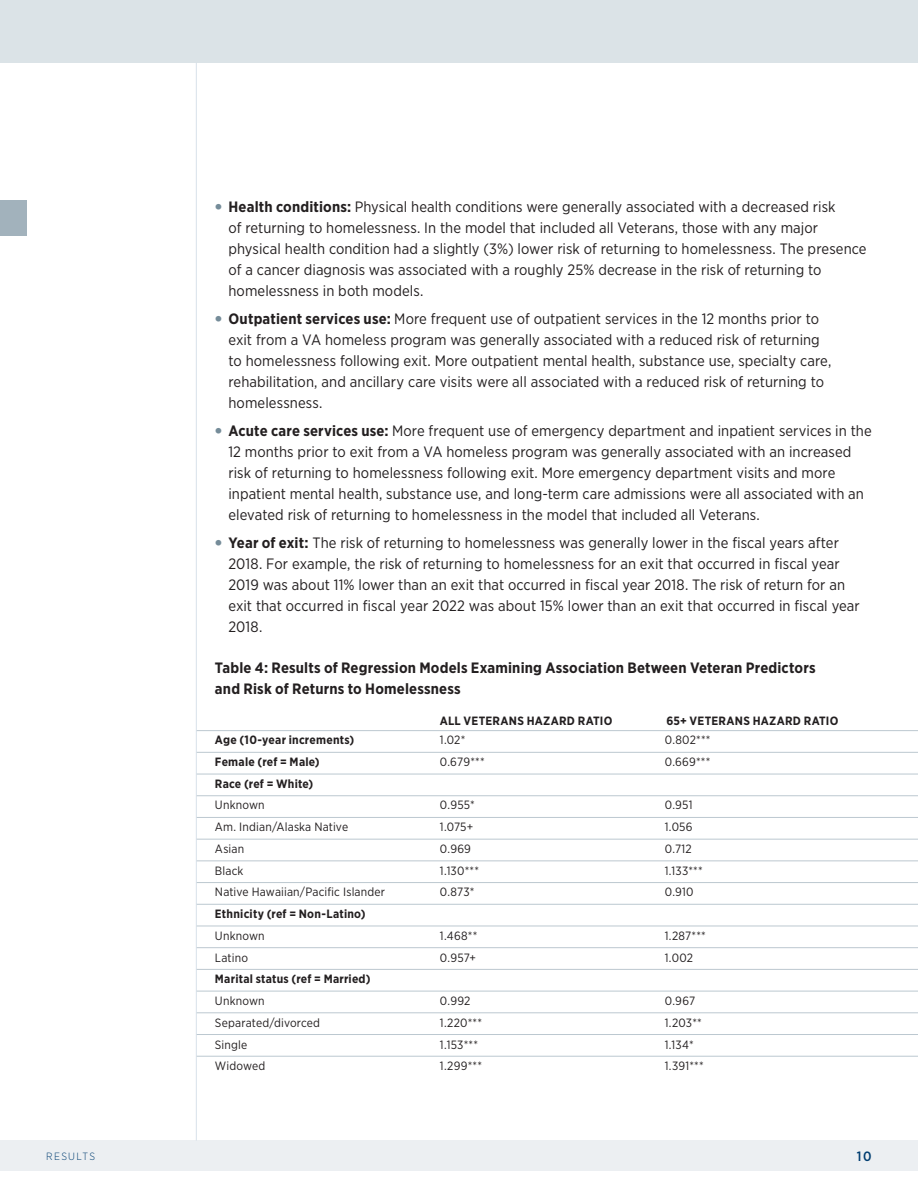
<style>
.page{position:relative;width:918px;height:1188px;background:#fff}
.page>*{position:absolute;margin:0;border:0;box-sizing:border-box;transform-origin:0 0}
.t1{font:15px/21px "Gotham Narrow";letter-spacing:.005em;color:#231f20}
.t2{font:700 15px/21px "Gotham Narrow";letter-spacing:.01em;color:#231f20}
.t3{font:500 13.5px "Gotham Narrow";color:#003d71}
.t4{font:12px "Gotham Narrow";letter-spacing:.015em;color:#231f20}
.t5{font:700 12px "Gotham Narrow";letter-spacing:.02em;color:#231f20}
.t6{font:300 10.5px "Gotham Narrow";letter-spacing:.12em;color:#003d71}
.s1{font-family:"Gotham Ultra";color:#758c99}
.s2{font-weight:700}
</style>
<div class="page">
<div style="left:0;top:1140px;width:918px;height:31px;background:#eceff2"></div>
<div style="left:0;top:0;width:918px;height:63px;background:#dbe3e7"></div>
<div style="left:0;top:200px;width:26px;height:36px;background:#a2b2bc"></div>
<hr style="left:196px;top:63px;width:1px;height:1077px;background:#5d83a8">
<hr style="left:197px;top:730px;width:721px;height:1px;background:#bcc8d0">
<hr style="left:197px;top:861px;width:721px;height:1px;background:#bcc8d0">
<hr style="left:197px;top:991px;width:721px;height:1px;background:#bcc8d0">
<hr style="left:197px;top:752px;width:721px;height:1px;background:#bcc8d0">
<hr style="left:197px;top:882px;width:721px;height:1px;background:#bcc8d0">
<hr style="left:197px;top:1013px;width:721px;height:1px;background:#bcc8d0">
<hr style="left:197px;top:774px;width:721px;height:1px;background:#bcc8d0">
<hr style="left:197px;top:904px;width:721px;height:1px;background:#bcc8d0">
<hr style="left:197px;top:1034px;width:721px;height:1px;background:#bcc8d0">
<hr style="left:197px;top:795px;width:721px;height:1px;background:#bcc8d0">
<hr style="left:197px;top:926px;width:721px;height:1px;background:#bcc8d0">
<hr style="left:197px;top:1056px;width:721px;height:1px;background:#bcc8d0">
<hr style="left:197px;top:817px;width:721px;height:1px;background:#bcc8d0">
<hr style="left:197px;top:947px;width:721px;height:1px;background:#bcc8d0">
<hr style="left:197px;top:839px;width:721px;height:1px;background:#bcc8d0">
<hr style="left:197px;top:969px;width:721px;height:1px;background:#bcc8d0">
<p class="t6" style="left:46px;top:1150px;width:50px">RESULTS</p>
<p class="t1" style="left:228px;top:196px;width:640px;text-indent:-14px"><span class="s1">•</span> <span class="s2">Health conditions:</span> Physical health conditions were generally associated with a decreased risk<br>of returning to homelessness. In the model that included all Veterans, those with any major physical health condition had a slightly (3%) lower risk of returning to homelessness. The presence of a cancer diagnosis was associated with a roughly 25% decrease in the risk of returning to homelessness in both models.</p>
<p class="t1" style="left:228px;top:308px;width:604px;text-indent:-14px"><span class="s1">•</span> <span class="s2">Outpatient services use:</span> More frequent use of outpatient services in the 12 months prior to exit from a VA homeless program was generally associated with a reduced risk of returning to homelessness following exit. More outpatient mental health, substance use, specialty care, rehabilitation, and ancillary care visits were all associated with a reduced risk of returning to homelessness.</p>
<p class="t1" style="left:228px;top:420px;width:645px;text-indent:-14px"><span class="s1">•</span> <span class="s2">Acute care services use:</span> More frequent use of emergency department and inpatient services in the 12 months prior to exit from a VA homeless program was generally associated with an increased risk of returning to homelessness following exit. More emergency department visits and more inpatient mental health, substance use, and long-term care admissions were all associated with an elevated risk of returning to homelessness in the model that included all Veterans.</p>
<p class="t1" style="left:228px;top:532px;width:633px;text-indent:-14px"><span class="s1">•</span> <span class="s2">Year of exit:</span> The risk of returning to homelessness was generally lower in the fiscal years after 2018. For example, the risk of returning to homelessness for an exit that occurred in fiscal year 2019 was about 11% lower than an exit that occurred in fiscal year 2018. The risk of return for an exit that occurred in fiscal year 2022 was about 15% lower than an exit that occurred in fiscal year 2018.</p>
<p class="t2" style="left:215px;top:657px;width:602px">Table 4: Results of Regression Models Examining Association Between Veteran Predictors and Risk of Returns to Homelessness</p>
<p class="t5" style="left:215px;top:732px;width:141px">Age (10-year increments)</p>
<p class="t5" style="left:215px;top:754px;width:106px">Female (ref = Male)</p>
<p class="t5" style="left:215px;top:776px;width:100px">Race (ref = White)</p>
<p class="t4" style="left:215px;top:798px;width:51px">Unknown</p>
<p class="t4" style="left:215px;top:819px;width:135px">Am. Indian/Alaska Native</p>
<p class="t4" style="left:215px;top:841px;width:31px">Asian</p>
<p class="t4" style="left:215px;top:863px;width:30px">Black</p>
<p class="t4" style="left:215px;top:885px;width:172px">Native Hawaiian/Pacific Islander</p>
<p class="t5" style="left:215px;top:906px;width:152px">Ethnicity (ref = Non-Latino)</p>
<p class="t4" style="left:215px;top:928px;width:51px">Unknown</p>
<p class="t4" style="left:215px;top:950px;width:35px">Latino</p>
<p class="t5" style="left:215px;top:971px;width:157px">Marital status (ref = Married)</p>
<p class="t4" style="left:215px;top:993px;width:51px">Unknown</p>
<p class="t4" style="left:215px;top:1015px;width:107px">Separated/divorced</p>
<p class="t4" style="left:215px;top:1037px;width:34px">Single</p>
<p class="t4" style="left:215px;top:1059px;width:52px">Widowed</p>
<p class="t5" style="left:440px;top:713px;width:174px">ALL VETERANS HAZARD RATIO</p>
<p class="t5" style="left:666px;top:713px;width:174px">65+ VETERANS HAZARD RATIO</p>
<p class="t4" style="left:440px;top:732px;width:27px">1.02*</p>
<p class="t4" style="left:440px;top:754px;width:46px">0.679***</p>
<p class="t4" style="left:440px;top:798px;width:36px">0.955*</p>
<p class="t4" style="left:440px;top:819px;width:35px">1.075+</p>
<p class="t4" style="left:440px;top:841px;width:33px">0.969</p>
<p class="t4" style="left:440px;top:863px;width:41px">1.130***</p>
<p class="t4" style="left:440px;top:885px;width:36px">0.873*</p>
<p class="t4" style="left:440px;top:928px;width:39px">1.468**</p>
<p class="t4" style="left:440px;top:950px;width:38px">0.957+</p>
<p class="t4" style="left:440px;top:993px;width:32px">0.992</p>
<p class="t4" style="left:440px;top:1015px;width:44px">1.220***</p>
<p class="t4" style="left:440px;top:1037px;width:40px">1.153***</p>
<p class="t4" style="left:440px;top:1059px;width:44px">1.299***</p>
<p class="t4" style="left:665px;top:732px;width:47px">0.802***</p>
<p class="t4" style="left:665px;top:754px;width:47px">0.669***</p>
<p class="t4" style="left:665px;top:798px;width:29px">0.951</p>
<p class="t4" style="left:665px;top:819px;width:29px">1.056</p>
<p class="t4" style="left:665px;top:841px;width:28px">0.712</p>
<p class="t4" style="left:665px;top:863px;width:40px">1.133***</p>
<p class="t4" style="left:665px;top:885px;width:30px">0.910</p>
<p class="t4" style="left:665px;top:928px;width:43px">1.287***</p>
<p class="t4" style="left:665px;top:950px;width:30px">1.002</p>
<p class="t4" style="left:665px;top:993px;width:32px">0.967</p>
<p class="t4" style="left:665px;top:1015px;width:39px">1.203**</p>
<p class="t4" style="left:665px;top:1037px;width:30px">1.134*</p>
<p class="t4" style="left:665px;top:1059px;width:40px">1.391***</p>
<p class="t3" style="left:857px;top:1148px;width:16px">10</p>
</div>
